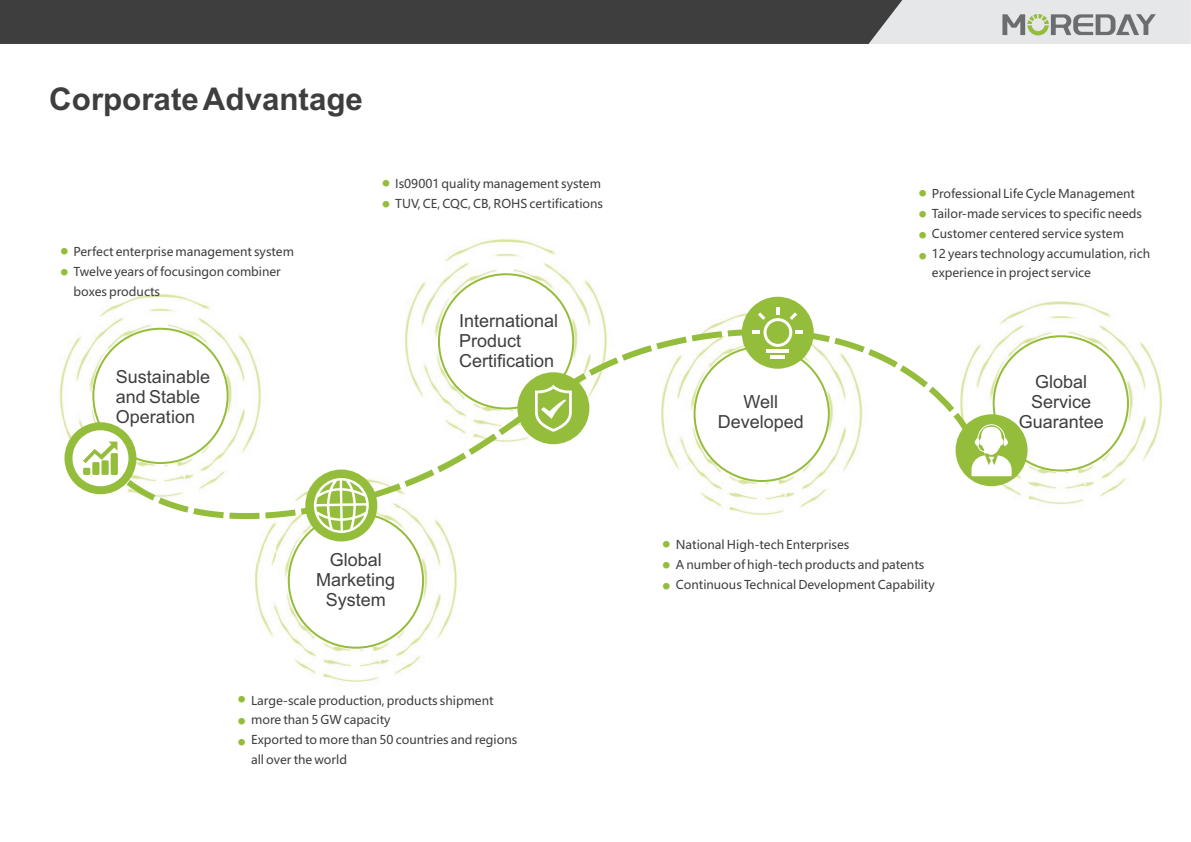
<style>
.page{position:relative;width:1191px;height:842px;background:#fff}
.page>*{position:absolute;margin:0;border:0;box-sizing:border-box;transform-origin:0 0}
.t1{font:700 31.3px "Arial";color:#3e3e3f}
.t2{font:700 24px/21.2px "Microsoft Ya Hei";color:#95bd3c;text-align:justify}
.t3{font:18px/20.1px "Arial";color:#3e3e3f;text-align:center}
.t4{font:12px/19.8px "Microsoft Ya Hei";color:#3e3e3f}
</style>
<div class="page">
<img style="left:254px;top:519px;width:204px;height:163px">
<div style="left:288px;top:512px;width:136px;height:137px;background:#fff;border:2px solid #95bd3c;border-radius:50%"></div>
<img style="left:975px;top:301px;width:188px;height:204px">
<div style="left:992px;top:335px;width:137px;height:136px;background:#fff;border:2px solid #95bd3c;border-radius:50%"></div>
<img style="left:405px;top:239px;width:202px;height:90px">
<div style="left:438px;top:273px;width:136px;height:136px;background:#fff;border:2px solid #95bd3c;border-radius:50%"></div>
<img style="left:59px;top:294px;width:217px;height:268px">
<svg style="left:92px;top:328px;width:137px;height:136px"></svg>
<svg style="left:0;top:0;width:1190px;height:44px;background:#656666"></svg>
<svg style="left:102px;top:329px;width:873px;height:190px"></svg>
<svg style="left:64px;top:422px;width:72px;height:72px"></svg>
<svg style="left:305px;top:469px;width:72px;height:72px"></svg>
<svg style="left:517px;top:372px;width:72px;height:72px"></svg>
<svg style="left:741px;top:297px;width:72px;height:72px"></svg>
<svg style="left:955px;top:414px;width:72px;height:72px"></svg>
<h1 class="t1" style="left:49px;top:87px;width:315px">Corporate Advantage</h1>
<p class="t4" style="left:74px;top:243px;width:222px">Perfect enterprise management system<br>Twelve years of focusingon combiner boxes products</p>
<h2 class="t2" style="left:59px;top:241px;width:12px">· ·</h2>
<h3 class="t3" style="left:116px;top:368px;width:96px;text-align:left">Sustainable and Stable<br>Operation</h3>
<p class="t4" style="left:395px;top:175px;width:209px">Is09001 quality management system<br>TUV, CE, CQC, CB, ROHS certifications</p>
<h2 class="t2" style="left:381px;top:174px;width:12px">· ·</h2>
<p class="t4" style="left:932px;top:185px;width:220px">Professional Life Cycle Management Tailor-made services to specific needs Customer centered service system<br>12 years technology accumulation, rich experience in project service</p>
<h2 class="t2" style="left:917px;top:183px;width:12px">· · · ·</h2>
<h3 class="t3" style="left:459px;top:312px;width:101px;text-align:left">International<br>Product<br>Certification</h3>
<h3 class="t3" style="left:717px;top:394px;width:88px">Well<br>Developed</h3>
<h3 class="t3" style="left:1018px;top:373px;width:87px">Global<br>Service<br>Guarantee</h3>
<h3 class="t3" style="left:316px;top:551px;width:81px">Global<br>Marketing<br>System</h3>
<p class="t4" style="left:251px;top:691px;width:268px">Large-scale production, products shipment more than 5 GW capacity<br>Exported to more than 50 countries and regions all over the world</p>
<h2 class="t2" style="left:237px;top:690px;width:12px">· · ·</h2>
<p class="t4" style="left:676px;top:536px;width:260px">National High-tech Enterprises<br>A number of high-tech products and patents<br>Continuous Technical Development Capability</p>
<h2 class="t2" style="left:661px;top:534px;width:12px">· · ·</h2>
</div>
